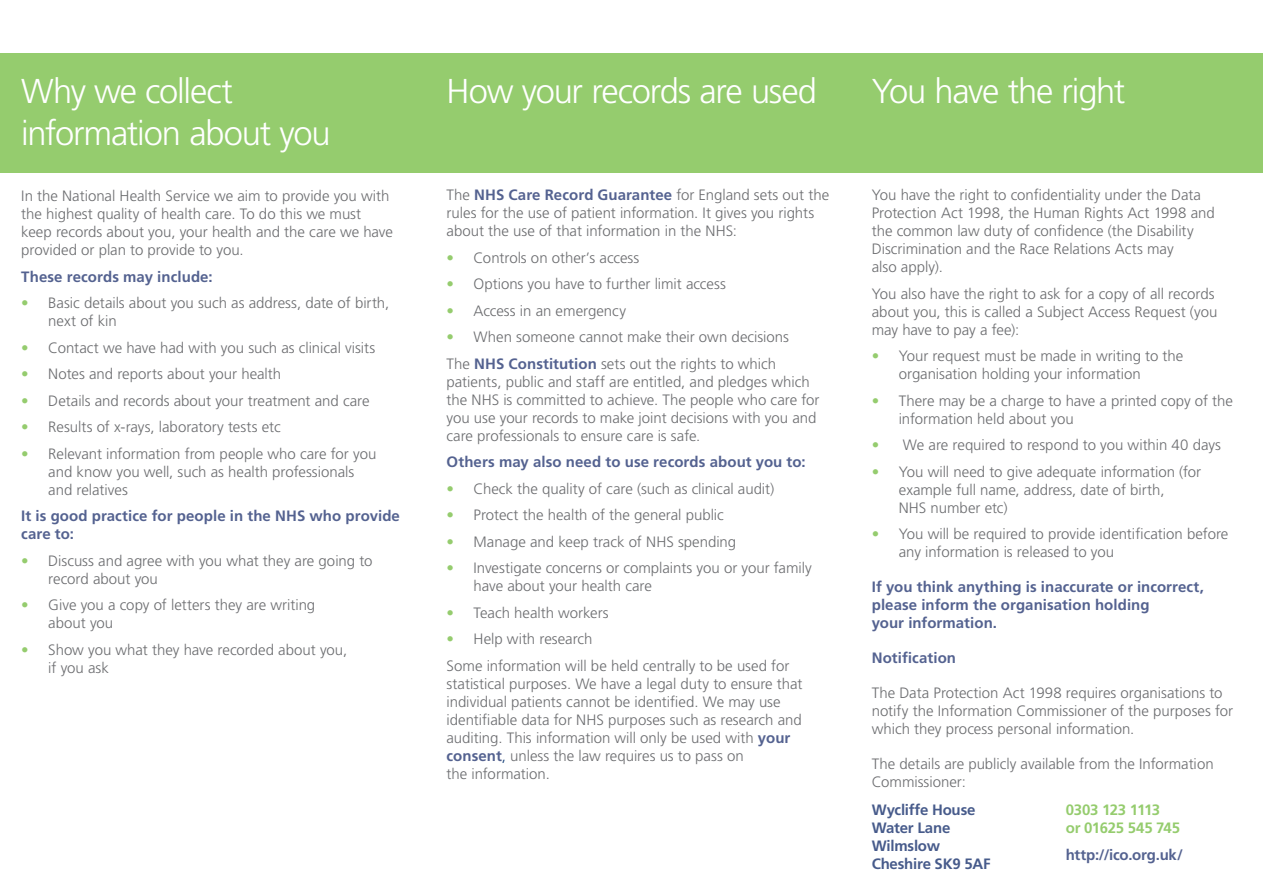
<style>
.page{position:relative;width:1263px;height:893px;background:#fff}
.page>*{position:absolute;margin:0;border:0;box-sizing:border-box;transform-origin:0 0}
.t1{font:300 34.5px/41.4px "Frutiger LT Std";letter-spacing:-.035em;color:#fff}
.t2{font:300 15px/18px "Frutiger LT Std";color:#6c6d70}
.t3{font:700 15px/18px "Frutiger LT Std";letter-spacing:.005em;color:#546290}
.t4{font:700 15px/18px "Frutiger LT Std";letter-spacing:-.015em;color:#475b8b}
.t5{font:700 15px/18px "Frutiger LT Std";letter-spacing:-.015em;color:#95cc6e}
.t6{font:700 15px "Frutiger LT Std";letter-spacing:-.015em;color:#546290}
.s1{color:#95cc6e}
.s2{font-weight:700;color:#546290}
.s3{color:#164279}
</style>
<div class="page">
<div style="left:0;top:53px;width:1263px;height:120px;background:#95cc6e"></div>
<h1 class="t1" style="left:21px;top:71px;width:311px">Why we collect information about you</h1>
<p class="t2" style="left:21px;top:187px;width:373px">In the National Health Service we aim to provide you with the highest quality of health care. To do this we must keep records about you, your health and the care we have provided or plan to provide to you.</p>
<p class="t3" style="left:21px;top:268px;width:193px">These records may include:</p>
<p class="t2" style="left:48px;top:294px;width:342px;text-indent:-27px"><span class="s1">•</span> Basic details about you such as address, date of birth, next of kin</p>
<p class="t2" style="left:21px;top:339px;width:356px"><span class="s1">•</span> Contact we have had with you such as clinical visits</p>
<p class="t2" style="left:21px;top:365px;width:261px"><span class="s1">•</span> Notes and reports about your health</p>
<p class="t2" style="left:21px;top:392px;width:350px"><span class="s1">•</span> Details and records about your treatment and care</p>
<p class="t2" style="left:21px;top:418px;width:261px"><span class="s1">•</span> Results of x-rays, laboratory tests etc</p>
<p class="t2" style="left:48px;top:445px;width:330px;text-indent:-27px"><span class="s1">•</span> Relevant information from people who care for you and know you well, such as health professionals and relatives</p>
<p class="t3" style="left:21px;top:507px;width:380px">It is good practice for people in the NHS who provide care to:</p>
<p class="t2" style="left:48px;top:552px;width:326px;text-indent:-27px"><span class="s1">•</span> Discuss and agree with you what they are going to record about you</p>
<p class="t2" style="left:48px;top:596px;width:268px;text-indent:-27px"><span class="s1">•</span> Give you a copy of letters they are writing about you</p>
<p class="t2" style="left:48px;top:641px;width:300px;text-indent:-27px"><span class="s1">•</span> Show you what they have recorded about you, if you ask</p>
<h1 class="t1" style="left:446px;top:71px;width:372px">How your records are used</h1>
<p class="t2" style="left:446px;top:186px;width:384px">The <span class="s2">NHS Care Record Guarantee</span> for England sets out the rules for the use of patient information. It gives you rights about the use of that information in the NHS:</p>
<p class="t2" style="left:446px;top:249px;width:194px"><span class="s1">•</span> Controls on other’s access</p>
<p class="t2" style="left:446px;top:275px;width:281px"><span class="s1">•</span> Options you have to further limit access</p>
<p class="t2" style="left:446px;top:302px;width:181px"><span class="s1">•</span> Access in an emergency</p>
<p class="t2" style="left:446px;top:324px;width:344px;line-height:26.5px"><span class="s1">•</span> When someone cannot make their own decisions<br>The <span class="s2">NHS Constitution</span> sets out the rights to which</p>
<p class="t2" style="left:446px;top:373px;width:374px">patients, public and staff are entitled, and pledges which the NHS is committed to achieve. The people who care for you use your records to make joint decisions with you and care professionals to ensure care is safe.</p>
<p class="t3" style="left:446px;top:453px;width:361px">Others may also need to use records about you to:</p>
<p class="t2" style="left:446px;top:480px;width:329px"><span class="s1">•</span> Check the quality of care (such as clinical audit)</p>
<p class="t2" style="left:446px;top:506px;width:279px"><span class="s1">•</span> Protect the health of the general public</p>
<p class="t2" style="left:446px;top:533px;width:291px"><span class="s1">•</span> Manage and keep track of NHS spending</p>
<p class="t2" style="left:473px;top:559px;width:340px;text-indent:-27px"><span class="s1">•</span> Investigate concerns or complaints you or your family have about your health care</p>
<p class="t2" style="left:446px;top:604px;width:164px"><span class="s1">•</span> Teach health workers</p>
<p class="t2" style="left:446px;top:626px;width:344px;line-height:26.5px"><span class="s1">•</span> Help with research<br>Some information will be held centrally to be used for</p>
<p class="t2" style="left:446px;top:675px;width:358px">statistical purposes. We have a legal duty to ensure that individual patients cannot be identified. We may use identifiable data for NHS purposes such as research and auditing. This information will only be used with <span class="s2">your consent</span><span class="s3">,</span> unless the law requires us to pass on<br>the information.</p>
<h1 class="t1" style="left:872px;top:71px;width:255px">You have the right</h1>
<p class="t2" style="left:872px;top:186px;width:344px">You have the right to confidentiality under the Data Protection Act 1998, the Human Rights Act 1998 and the common law duty of confidence (the Disability Discrimination and the Race Relations Acts may<br>also apply).</p>
<p class="t2" style="left:872px;top:285px;width:347px">You also have the right to ask for a copy of all records about you, this is called a Subject Access Request (you may have to pay a fee):</p>
<p class="t2" style="left:899px;top:347px;width:286px;text-indent:-27px"><span class="s1">•</span> Your request must be made in writing to the organisation holding your information</p>
<p class="t2" style="left:899px;top:392px;width:336px;text-indent:-27px"><span class="s1">•</span> There may be a charge to have a printed copy of the information held about you</p>
<p class="t2" style="left:872px;top:436px;width:351px"><span class="s1">•</span> We are required to respond to you within 40 days</p>
<p class="t2" style="left:899px;top:463px;width:304px;text-indent:-27px"><span class="s1">•</span> You will need to give adequate information (for example full name, address, date of birth,<br>NHS number etc)</p>
<p class="t2" style="left:899px;top:525px;width:331px;text-indent:-27px"><span class="s1">•</span> You will be required to provide identification before any information is released to you</p>
<p class="t3" style="left:872px;top:578px;width:334px">If you think anything is inaccurate or incorrect, please inform the organisation holding<br>your information.</p>
<p class="t3" style="left:872px;top:649px;width:86px">Notification</p>
<p class="t2" style="left:872px;top:684px;width:363px">The Data Protection Act 1998 requires organisations to notify the Information Commissioner of the purposes for which they process personal information.</p>
<p class="t2" style="left:872px;top:755px;width:343px">The details are publicly available from the Information<br>Commissioner:</p>
<p class="t4" style="left:872px;top:801px;width:120px">Wycliffe House<br>Water Lane<br>Wilmslow<br>Cheshire SK9 5AF</p>
<p class="t5" style="left:1066px;top:801px;width:116px">0303 123 1113<br>or 01625 545 745</p>
<p class="t6" style="left:1066px;top:846px;width:119px">http://ico.org.uk/</p>
</div>
